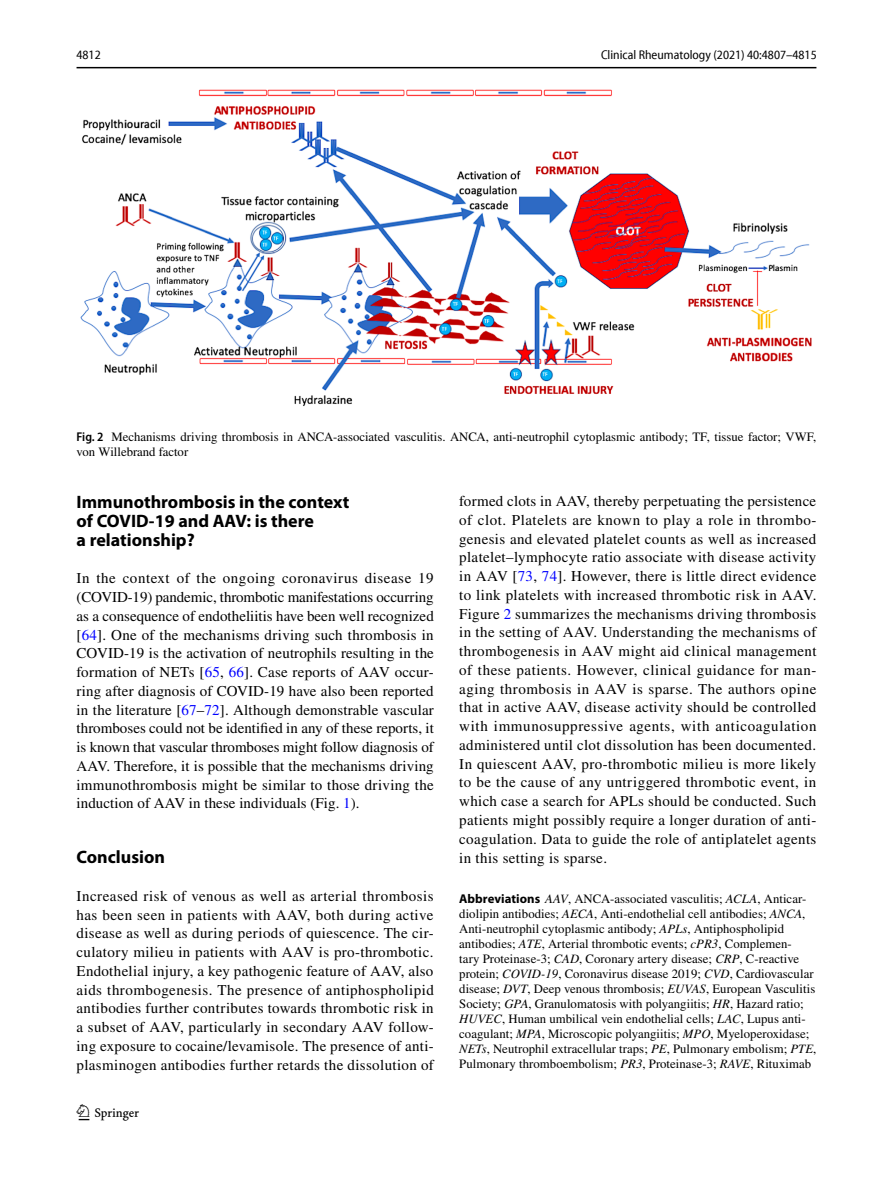
<style>
.page{position:relative;width:893px;height:1187px;background:#fff}
.page>*{position:absolute;margin:0;border:0;box-sizing:border-box;transform-origin:0 0}
.t1{font:22.5px "Springnew Regular 2";color:#000}
.t2{font:700 18px/18.8px "Myriad Pro";color:#000}
.t3{font:15px/18.8px "STIX";letter-spacing:.025em;color:#000;text-align:justify}
.t4{font:12.75px/15px "STIX";letter-spacing:.005em;color:#000}
.t5{font:semi-condensed 12.75px "Myriad Pro Unic";color:#000}
.s1{font-family:"Myriad Pro";font-weight:600;font-stretch:semi-condensed}
.s2{color:#00f}
.s3{font-family:"Myriad Pro";font-weight:700}
.s4{font-style:italic}
</style>
<div class="page">
<hr style="left:77px;top:67px;width:739px;height:1px;background:#000">
<img style="left:81px;top:90px;width:731px;height:316px">
<p class="t5" style="left:77px;top:50px;width:26px">4812</p>
<p class="t5" style="left:601px;top:50px;width:217px">Clinical Rheumatology (2021) 40:4807–4815</p>
<p class="t4" style="left:77px;top:430px;width:741px"><span class="s1">Fig. 2</span> Mechanisms driving thrombosis in ANCA-associated vasculitis. ANCA, anti-neutrophil cytoplasmic antibody; TF, tissue factor; VWF, von Willebrand factor</p>
<p class="t2" style="left:77px;top:492px;width:274px">Immunothrombosis in the context of COVID‑19 and AAV: is there<br>a relationship?</p>
<p class="t3" style="left:77px;top:570px;width:359px">In the context of the ongoing coronavirus disease 19 (COVID-19) pandemic, thrombotic manifestations occurring as a consequence of endotheliitis have been well recognized [<span class="s2">64</span>]. One of the mechanisms driving such thrombosis in COVID-19 is the activation of neutrophils resulting in the formation of NETs [<span class="s2">65</span>, <span class="s2">66</span>]. Case reports of AAV occur&shy;ring after diagnosis of COVID-19 have also been reported in the literature [<span class="s2">67</span>–<span class="s2">72</span>]. Although demonstrable vascular thromboses could not be identified in any of these reports, it is known that vascular thromboses might follow diagnosis of AAV. Therefore, it is possible that the mechanisms driving immunothrombosis might be similar to those driving the induction of AAV in these individuals (Fig. <span class="s2">1</span>).</p>
<p class="t2" style="left:77px;top:847px;width:90px">Conclusion</p>
<p class="t3" style="left:77px;top:887px;width:359px">Increased risk of venous as well as arterial thrombosis has been seen in patients with AAV, both during active disease as well as during periods of quiescence. The cir&shy;culatory milieu in patients with AAV is pro-thrombotic.<br>Endothelial injury, a key pathogenic feature of AAV, also aids thrombogenesis. The presence of antiphospholipid antibodies further contributes towards thrombotic risk in a subset of AAV, particularly in secondary AAV follow&shy;ing exposure to cocaine/levamisole. The presence of anti&shy;plasminogen antibodies further retards the dissolution of</p>
<h1 class="t1" style="left:79px;top:1104px;width:62px">1 3</h1>
<p class="t3" style="left:459px;top:492px;width:359px">formed clots in AAV, thereby perpetuating the persistence of clot. Platelets are known to play a role in thrombo&shy;genesis and elevated platelet counts as well as increased platelet–lymphocyte ratio associate with disease activity in AAV [<span class="s2">73</span>, <span class="s2">74</span>]. However, there is little direct evidence to link platelets with increased thrombotic risk in AAV.<br>Figure <span class="s2">2</span> summarizes the mechanisms driving thrombosis in the setting of AAV. Understanding the mechanisms of thrombogenesis in AAV might aid clinical management of these patients. However, clinical guidance for man&shy;aging thrombosis in AAV is sparse. The authors opine that in active AAV, disease activity should be controlled with immunosuppressive agents, with anticoagulation administered until clot dissolution has been documented.<br>In quiescent AAV, pro-thrombotic milieu is more likely to be the cause of any untriggered thrombotic event, in which case a search for APLs should be conducted. Such patients might possibly require a longer duration of anti&shy;coagulation. Data to guide the role of antiplatelet agents in this setting is sparse.</p>
<p class="t4" style="left:459px;top:892px;width:359px"><span class="s3">Abbreviations</span> <span class="s4">AAV</span>, ANCA-associated vasculitis; <span class="s4">ACLA</span>, Anticar&shy;diolipin antibodies; <span class="s4">AECA</span>, Anti-endothelial cell antibodies; <span class="s4">ANCA</span>, Anti-neutrophil cytoplasmic antibody; <span class="s4">APLs</span>, Antiphospholipid antibodies; <span class="s4">ATE</span>, Arterial thrombotic events; <span class="s4">cPR3</span>, Complemen-<br>tary Proteinase-3; <span class="s4">CAD</span>, Coronary artery disease; <span class="s4">CRP</span>, C-reactive protein; <span class="s4">COVID-19</span>, Coronavirus disease 2019; <span class="s4">CVD</span>, Cardiovascular disease; <span class="s4">DVT</span>, Deep venous thrombosis; <span class="s4">EUVAS</span>, European Vasculitis Society; <span class="s4">GPA</span>, Granulomatosis with polyangiitis; <span class="s4">HR</span>, Hazard ratio; <span class="s4">HUVEC</span>, Human umbilical vein endothelial cells; <span class="s4">LAC</span>, Lupus anti&shy;coagulant; <span class="s4">MPA</span>, Microscopic polyangiitis; <span class="s4">MPO</span>, Myeloperoxidase; <span class="s4">NETs</span>, Neutrophil extracellular traps; <span class="s4">PE</span>, Pulmonary embolism; <span class="s4">PTE</span>, Pulmonary thromboembolism; <span class="s4">PR3</span>, Proteinase-3; <span class="s4">RAVE</span>, Rituximab</p>
</div>
